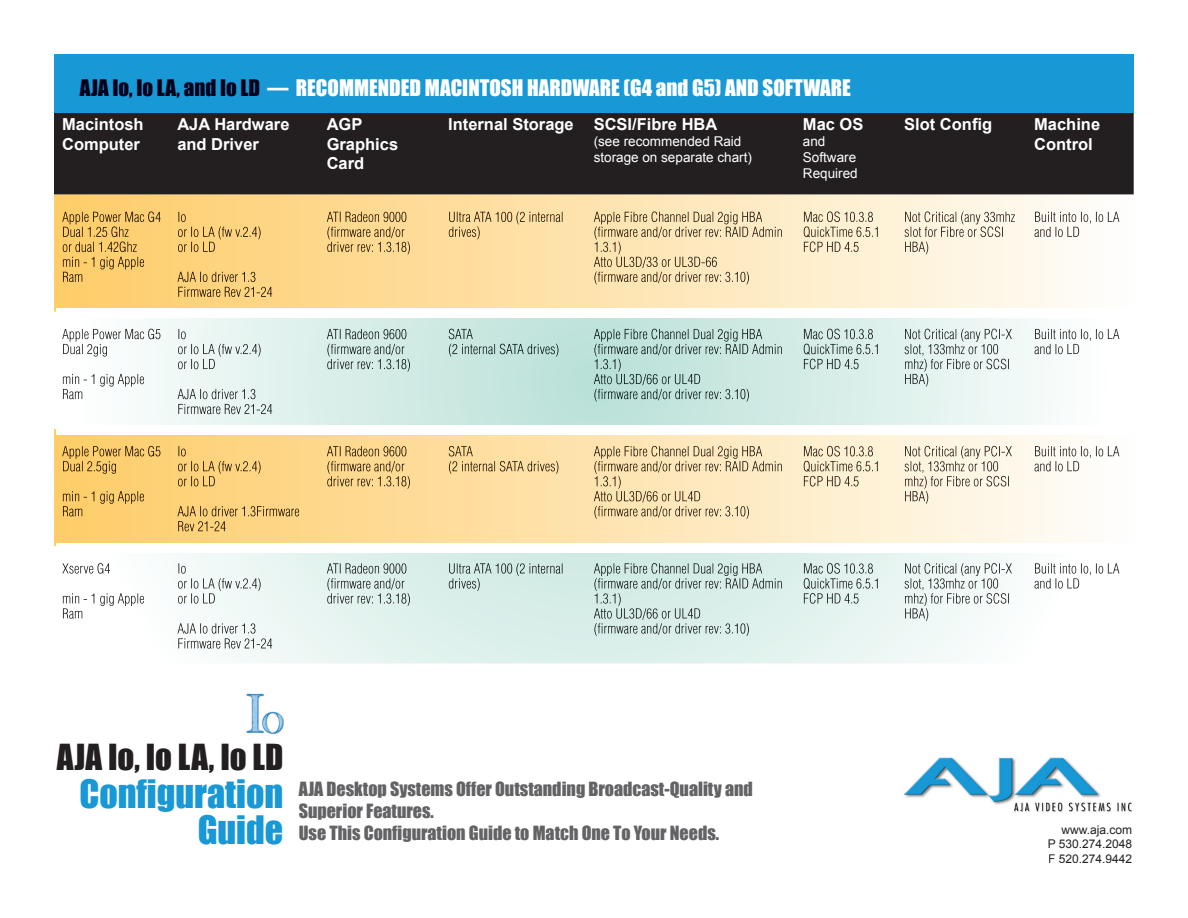
<style>
.page{position:relative;width:1188px;height:918px;background:#fff}
.page>*{position:absolute;margin:0;border:0;box-sizing:border-box;transform-origin:0 0}
.t1{font:36px/36px "Impact";color:#1898d5;text-align:right}
.t2{font:33px "Impact";color:#231f20}
.t3{font:21px "Impact";color:#fff}
.t4{font:18px/21.6px "Impact";color:#636366}
.t5{font:700 16.5px/19.8px "Arial";color:#fff}
.t6{font:13.5px/16.2px "Arial";color:#fff}
.t7{font:12px/14.4px "Arial";color:#231f20;text-align:justify}
.s1{color:#00011a}
</style>
<div class="page">
<div style="left:54px;top:112px;width:1080px;height:83px;background:#231f20"></div>
<svg style="left:54px;top:195px;width:1063px;height:117px;background:#fee4b0"></svg>
<svg style="left:54px;top:318px;width:1063px;height:345px"></svg>
<img style="left:62px;top:211px;width:99px;height:13px">
<img style="left:63px;top:226px;width:66px;height:11px">
<img style="left:63px;top:241px;width:74px;height:11px">
<img style="left:63px;top:257px;width:82px;height:12px">
<img style="left:63px;top:272px;width:20px;height:10px">
<svg style="left:178px;top:212px;width:8px;height:10px"></svg>
<img style="left:178px;top:226px;width:83px;height:13px">
<img style="left:178px;top:242px;width:37px;height:10px">
<img style="left:178px;top:272px;width:78px;height:10px">
<img style="left:178px;top:287px;width:94px;height:10px">
<img style="left:327px;top:212px;width:80px;height:10px">
<img style="left:327px;top:226px;width:78px;height:13px">
<img style="left:327px;top:241px;width:83px;height:13px">
<img style="left:449px;top:211px;width:115px;height:13px">
<img style="left:449px;top:226px;width:31px;height:13px">
<img style="left:594px;top:211px;width:168px;height:13px">
<img style="left:594px;top:226px;width:189px;height:13px">
<img style="left:595px;top:241px;width:26px;height:13px">
<img style="left:594px;top:257px;width:123px;height:11px">
<img style="left:594px;top:271px;width:156px;height:13px">
<img style="left:804px;top:211px;width:69px;height:11px">
<img style="left:804px;top:226px;width:74px;height:11px">
<img style="left:804px;top:241px;width:55px;height:11px">
<img style="left:905px;top:211px;width:110px;height:13px">
<img style="left:905px;top:226px;width:99px;height:11px">
<img style="left:905px;top:241px;width:23px;height:13px">
<img style="left:1035px;top:212px;width:85px;height:12px">
<img style="left:1035px;top:227px;width:44px;height:10px">
<img style="left:62px;top:329px;width:99px;height:13px">
<img style="left:63px;top:344px;width:44px;height:13px">
<img style="left:63px;top:374px;width:82px;height:13px">
<img style="left:63px;top:389px;width:19px;height:10px">
<svg style="left:178px;top:329px;width:8px;height:10px"></svg>
<img style="left:178px;top:344px;width:83px;height:13px">
<img style="left:178px;top:359px;width:37px;height:10px">
<img style="left:178px;top:389px;width:78px;height:10px">
<img style="left:178px;top:404px;width:94px;height:10px">
<img style="left:327px;top:329px;width:80px;height:10px">
<img style="left:327px;top:344px;width:78px;height:13px">
<img style="left:327px;top:359px;width:83px;height:13px">
<img style="left:449px;top:329px;width:24px;height:10px">
<img style="left:449px;top:344px;width:109px;height:13px">
<img style="left:594px;top:329px;width:168px;height:13px">
<img style="left:594px;top:344px;width:189px;height:13px">
<img style="left:595px;top:359px;width:26px;height:13px">
<img style="left:594px;top:374px;width:106px;height:11px">
<img style="left:594px;top:389px;width:155px;height:13px">
<img style="left:804px;top:329px;width:69px;height:10px">
<img style="left:804px;top:344px;width:74px;height:11px">
<img style="left:804px;top:359px;width:55px;height:10px">
<img style="left:905px;top:329px;width:107px;height:13px">
<img style="left:905px;top:344px;width:94px;height:12px">
<img style="left:905px;top:359px;width:105px;height:13px">
<img style="left:905px;top:374px;width:23px;height:13px">
<img style="left:1035px;top:329px;width:85px;height:12px">
<img style="left:1035px;top:344px;width:44px;height:10px">
<img style="left:62px;top:446px;width:99px;height:13px">
<img style="left:63px;top:461px;width:53px;height:13px">
<img style="left:63px;top:491px;width:82px;height:13px">
<img style="left:63px;top:506px;width:19px;height:10px">
<svg style="left:178px;top:446px;width:8px;height:10px"></svg>
<img style="left:178px;top:461px;width:83px;height:13px">
<img style="left:178px;top:476px;width:37px;height:10px">
<img style="left:178px;top:506px;width:122px;height:10px">
<img style="left:178px;top:521px;width:48px;height:10px">
<img style="left:327px;top:446px;width:80px;height:10px">
<img style="left:327px;top:461px;width:78px;height:13px">
<img style="left:327px;top:476px;width:83px;height:13px">
<img style="left:449px;top:446px;width:24px;height:11px">
<img style="left:449px;top:461px;width:109px;height:13px">
<img style="left:594px;top:446px;width:168px;height:13px">
<img style="left:594px;top:461px;width:189px;height:13px">
<img style="left:595px;top:476px;width:26px;height:13px">
<img style="left:594px;top:491px;width:106px;height:12px">
<img style="left:594px;top:506px;width:155px;height:13px">
<img style="left:804px;top:446px;width:69px;height:11px">
<img style="left:804px;top:461px;width:74px;height:11px">
<img style="left:804px;top:476px;width:55px;height:10px">
<img style="left:905px;top:446px;width:107px;height:13px">
<img style="left:905px;top:461px;width:94px;height:12px">
<img style="left:905px;top:476px;width:105px;height:13px">
<img style="left:905px;top:491px;width:23px;height:13px">
<img style="left:1035px;top:446px;width:85px;height:12px">
<img style="left:1035px;top:461px;width:44px;height:10px">
<img style="left:62px;top:563px;width:48px;height:11px">
<img style="left:63px;top:593px;width:82px;height:13px">
<img style="left:63px;top:608px;width:19px;height:11px">
<svg style="left:178px;top:563px;width:8px;height:11px"></svg>
<img style="left:178px;top:578px;width:83px;height:13px">
<img style="left:178px;top:593px;width:37px;height:11px">
<img style="left:178px;top:623px;width:78px;height:11px">
<img style="left:178px;top:638px;width:94px;height:11px">
<img style="left:327px;top:563px;width:80px;height:11px">
<img style="left:327px;top:578px;width:78px;height:13px">
<img style="left:327px;top:593px;width:83px;height:13px">
<img style="left:449px;top:563px;width:115px;height:13px">
<img style="left:449px;top:578px;width:31px;height:13px">
<img style="left:594px;top:563px;width:168px;height:13px">
<img style="left:594px;top:578px;width:189px;height:13px">
<img style="left:595px;top:593px;width:26px;height:13px">
<img style="left:594px;top:608px;width:106px;height:12px">
<img style="left:594px;top:623px;width:155px;height:13px">
<img style="left:804px;top:563px;width:69px;height:11px">
<img style="left:804px;top:578px;width:74px;height:11px">
<img style="left:804px;top:593px;width:55px;height:11px">
<img style="left:905px;top:563px;width:107px;height:13px">
<img style="left:905px;top:578px;width:94px;height:12px">
<img style="left:905px;top:593px;width:105px;height:13px">
<img style="left:905px;top:608px;width:23px;height:13px">
<img style="left:1035px;top:563px;width:85px;height:12px">
<img style="left:1035px;top:578px;width:44px;height:11px">
<div style="left:54px;top:54px;width:1080px;height:58px;background:#1898d5"></div>
<img style="left:246px;top:693px;width:38px;height:42px">
<img style="left:903px;top:757px;width:229px;height:55px">
<div style="left:56px;top:308px;width:1076px;height:9px;background:#fff"></div>
<div style="left:56px;top:426px;width:1076px;height:9px;background:#fff"></div>
<div style="left:56px;top:543px;width:1076px;height:9px;background:#fff"></div>
<p class="t3" style="left:80px;top:75px;width:773px"><span class="s1">AJA Io, Io LA, and Io LD</span> — RECOMMENDED MACINTOSH HARDWARE (G4 and G5) AND SOFTWARE</p>
<p class="t5" style="left:62px;top:114px;width:83px">Macintosh<br>Computer</p>
<p class="t5" style="left:177px;top:114px;width:114px">AJA Hardware and Driver</p>
<p class="t5" style="left:327px;top:114px;width:73px">AGP<br>Graphics<br>Card</p>
<p class="t5" style="left:448px;top:114px;width:271px">Internal Storage SCSI/Fibre HBA</p>
<p class="t6" style="left:594px;top:133px;width:160px">(see recommended Raid storage on separate chart)</p>
<p class="t5" style="left:803px;top:114px;width:62px">Mac OS</p>
<p class="t6" style="left:803px;top:133px;width:56px">and<br>Software<br>Required</p>
<p class="t5" style="left:904px;top:114px;width:89px">Slot Config</p>
<p class="t5" style="left:1034px;top:114px;width:68px">Machine<br>Control</p>
<h2 class="t2" style="left:57px;top:737px;width:228px">AJA Io, Io LA, Io LD</h2>
<h1 class="t1" style="left:79px;top:776px;width:205px">Configuration<br>Guide</h1>
<p class="t4" style="left:299px;top:778px;width:456px">AJA Desktop Systems Offer Outstanding Broadcast-Quality and<br>Superior Features.<br>Use This Configuration Guide to Match One To Your Needs.</p>
<p class="t7" style="left:1048px;top:822px;width:86px;text-indent:14px">www.aja.com P 530.274.2048<br>F 520.274.9442</p>
</div>
